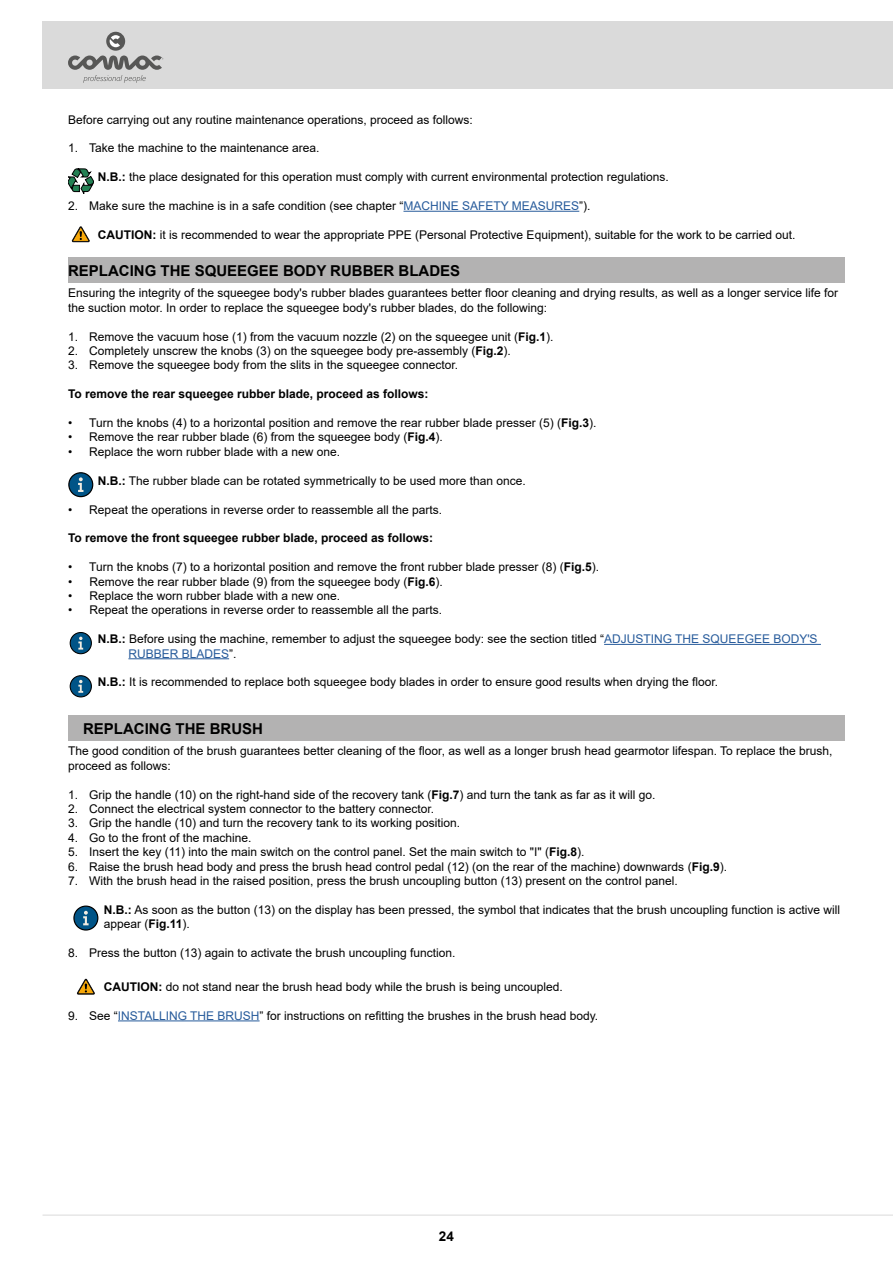
<style>
.page{position:relative;width:893px;height:1263px;background:#fff}
.page>*{position:absolute;margin:0;border:0;box-sizing:border-box;transform-origin:0 0}
.t1{font:700 15px "Arial";color:#000}
.t2{font:700 13.5px "Arial";color:#000}
.t3{font:12px/14.4px "Arial";color:#000}
.t4{font:700 12px "Arial";color:#000}
.s1{font-weight:700}
.s2{color:#275b9b}
</style>
<div class="page">
<hr style="left:403px;top:211px;width:176px;height:1px;background:#275b9b">
<svg style="left:68px;top:169px;width:26px;height:24px"></svg>
<svg style="left:72px;top:226px;width:18px;height:16px"></svg>
<hr style="left:604px;top:644px;width:217px;height:1px;background:#275b9b">
<hr style="left:128px;top:658px;width:101px;height:1px;background:#275b9b">
<div style="left:68px;top:258px;width:776px;height:25px;background:#b3b2b2"></div>
<div style="left:69px;top:473px;width:24px;height:24px;background:#005487;border-radius:50%"></div>
<div style="left:68px;top:472px;width:25px;height:25px;border:1px solid #000;border-radius:50%"></div>
<svg style="left:78px;top:477px;width:5px;height:15px"></svg>
<div style="left:70px;top:632px;width:21px;height:22px;background:#005487;border-radius:50%"></div>
<div style="left:70px;top:632px;width:22px;height:22px;border:1px solid #000;border-radius:50%"></div>
<svg style="left:78px;top:637px;width:5px;height:13px"></svg>
<div style="left:70px;top:676px;width:21px;height:21px;background:#005487;border-radius:50%"></div>
<div style="left:70px;top:675px;width:22px;height:22px;border:1px solid #000;border-radius:50%"></div>
<svg style="left:78px;top:680px;width:5px;height:13px"></svg>
<hr style="left:118px;top:1020px;width:142px;height:1px;background:#275b9b">
<div style="left:68px;top:715px;width:776px;height:26px;background:#b3b2b2"></div>
<div style="left:74px;top:906px;width:24px;height:24px;background:#005487;border-radius:50%"></div>
<div style="left:73px;top:905px;width:25px;height:25px;border:1px solid #000;border-radius:50%"></div>
<svg style="left:83px;top:911px;width:6px;height:14px"></svg>
<svg style="left:77px;top:978px;width:18px;height:17px"></svg>
<div style="left:43px;top:21px;width:850px;height:68px;background:#dadada"></div>
<svg style="left:106px;top:32px;width:19px;height:19px"></svg>
<svg style="left:110px;top:35px;width:10px;height:12px"></svg>
<svg style="left:68px;top:56px;width:95px;height:27px"></svg>
<hr style="left:43px;top:1215px;width:850px;height:1px;background:#dadada">
<p class="t3" style="left:68px;top:112px;width:406px">Before carrying out any routine maintenance operations, proceed as follows:</p>
<p class="t3" style="left:68px;top:141px;width:253px">1. Take the machine to the maintenance area.</p>
<p class="t3" style="left:98px;top:170px;width:572px"><span class="s1">N.B.:</span> the place designated for this operation must comply with current environmental protection regulations.</p>
<p class="t3" style="left:68px;top:198px;width:524px">2. Make sure the machine is in a safe condition (see chapter “<span class="s2">MACHINE SAFETY MEASURES</span>”).</p>
<p class="t3" style="left:98px;top:227px;width:699px"><span class="s1">CAUTION:</span> it is recommended to wear the appropriate PPE (Personal Protective Equipment), suitable for the work to be carried out.</p>
<p class="t1" style="left:68px;top:260px;width:394px">REPLACING THE SQUEEGEE BODY RUBBER BLADES</p>
<p class="t3" style="left:68px;top:286px;width:771px">Ensuring the integrity of the squeegee body's rubber blades guarantees better floor cleaning and drying results, as well as a longer service life for the suction motor. In order to replace the squeegee body's rubber blades, do the following:</p>
<p class="t3" style="left:68px;top:329px;width:487px">1. Remove the vacuum hose (1) from the vacuum nozzle (2) on the squeegee unit (<span class="s1">Fig.1</span>).</p>
<p class="t3" style="left:68px;top:344px;width:444px">2. Completely unscrew the knobs (3) on the squeegee body pre-assembly (<span class="s1">Fig.2</span>).</p>
<p class="t3" style="left:68px;top:358px;width:392px">3. Remove the squeegee body from the slits in the squeegee connector.</p>
<p class="t4" style="left:68px;top:386px;width:362px">To remove the rear squeegee rubber blade, proceed as follows:</p>
<p class="t3" style="left:68px;top:416px;width:530px">• Turn the knobs (4) to a horizontal position and remove the rear rubber blade presser (5) (<span class="s1">Fig.3</span>).</p>
<p class="t3" style="left:68px;top:430px;width:376px">• Remove the rear rubber blade (6) from the squeegee body (<span class="s1">Fig.4</span>).</p>
<p class="t3" style="left:68px;top:444px;width:274px">• Replace the worn rubber blade with a new one.</p>
<p class="t3" style="left:98px;top:473px;width:429px"><span class="s1">N.B.:</span> The rubber blade can be rotated symmetrically to be used more than once.</p>
<p class="t3" style="left:68px;top:502px;width:376px">• Repeat the operations in reverse order to reassemble all the parts.</p>
<p class="t4" style="left:68px;top:530px;width:367px">To remove the front squeegee rubber blade, proceed as follows:</p>
<p class="t3" style="left:68px;top:560px;width:533px">• Turn the knobs (7) to a horizontal position and remove the front rubber blade presser (8) (<span class="s1">Fig.5</span>).</p>
<p class="t3" style="left:68px;top:574px;width:376px">• Remove the rear rubber blade (9) from the squeegee body (<span class="s1">Fig.6</span>).</p>
<p class="t3" style="left:68px;top:588px;width:274px">• Replace the worn rubber blade with a new one.</p>
<p class="t3" style="left:68px;top:603px;width:376px">• Repeat the operations in reverse order to reassemble all the parts.</p>
<p class="t3" style="left:128px;top:632px;width:691px;text-indent:-31px"><span class="s1">N.B.:</span> Before using the machine, remember to adjust the squeegee body: see the section titled “<span class="s2">ADJUSTING THE SQUEEGEE BODY'S<br>RUBBER BLADES</span>”.</p>
<p class="t3" style="left:98px;top:675px;width:622px"><span class="s1">N.B.:</span> It is recommended to replace both squeegee body blades in order to ensure good results when drying the floor.</p>
<p class="t1" style="left:83px;top:718px;width:182px">REPLACING THE BRUSH</p>
<p class="t3" style="left:68px;top:744px;width:766px">The good condition of the brush guarantees better cleaning of the floor, as well as a longer brush head gearmotor lifespan. To replace the brush, proceed as follows:</p>
<p class="t3" style="left:68px;top:787px;width:589px">1. Grip the handle (10) on the right-hand side of the recovery tank (<span class="s1">Fig.7</span>) and turn the tank as far as it will go.</p>
<p class="t3" style="left:68px;top:801px;width:368px">2. Connect the electrical system connector to the battery connector.</p>
<p class="t3" style="left:68px;top:816px;width:394px">3. Grip the handle (10) and turn the recovery tank to its working position.</p>
<p class="t3" style="left:68px;top:830px;width:185px">4. Go to the front of the machine.</p>
<p class="t3" style="left:68px;top:845px;width:518px">5. Insert the key (11) into the main switch on the control panel. Set the main switch to "I" (<span class="s1">Fig.8</span>).</p>
<p class="t3" style="left:68px;top:859px;width:660px">6. Raise the brush head body and press the brush head control pedal (12) (on the rear of the machine) downwards (<span class="s1">Fig.9</span>).</p>
<p class="t3" style="left:68px;top:873px;width:611px">7. With the brush head in the raised position, press the brush uncoupling button (13) present on the control panel.</p>
<p class="t3" style="left:104px;top:902px;width:738px"><span class="s1">N.B.:</span> As soon as the button (13) on the display has been pressed, the symbol that indicates that the brush uncoupling function is active will appear (<span class="s1">Fig.11</span>).</p>
<p class="t3" style="left:68px;top:945px;width:389px">8. Press the button (13) again to activate the brush uncoupling function.</p>
<p class="t3" style="left:104px;top:979px;width:460px"><span class="s1">CAUTION:</span> do not stand near the brush head body while the brush is being uncoupled.</p>
<p class="t3" style="left:68px;top:1008px;width:532px">9. See “<span class="s2">INSTALLING THE BRUSH</span>” for instructions on refitting the brushes in the brush head body.</p>
<p class="t2" style="left:439px;top:1227px;width:17px">24</p>
</div>
